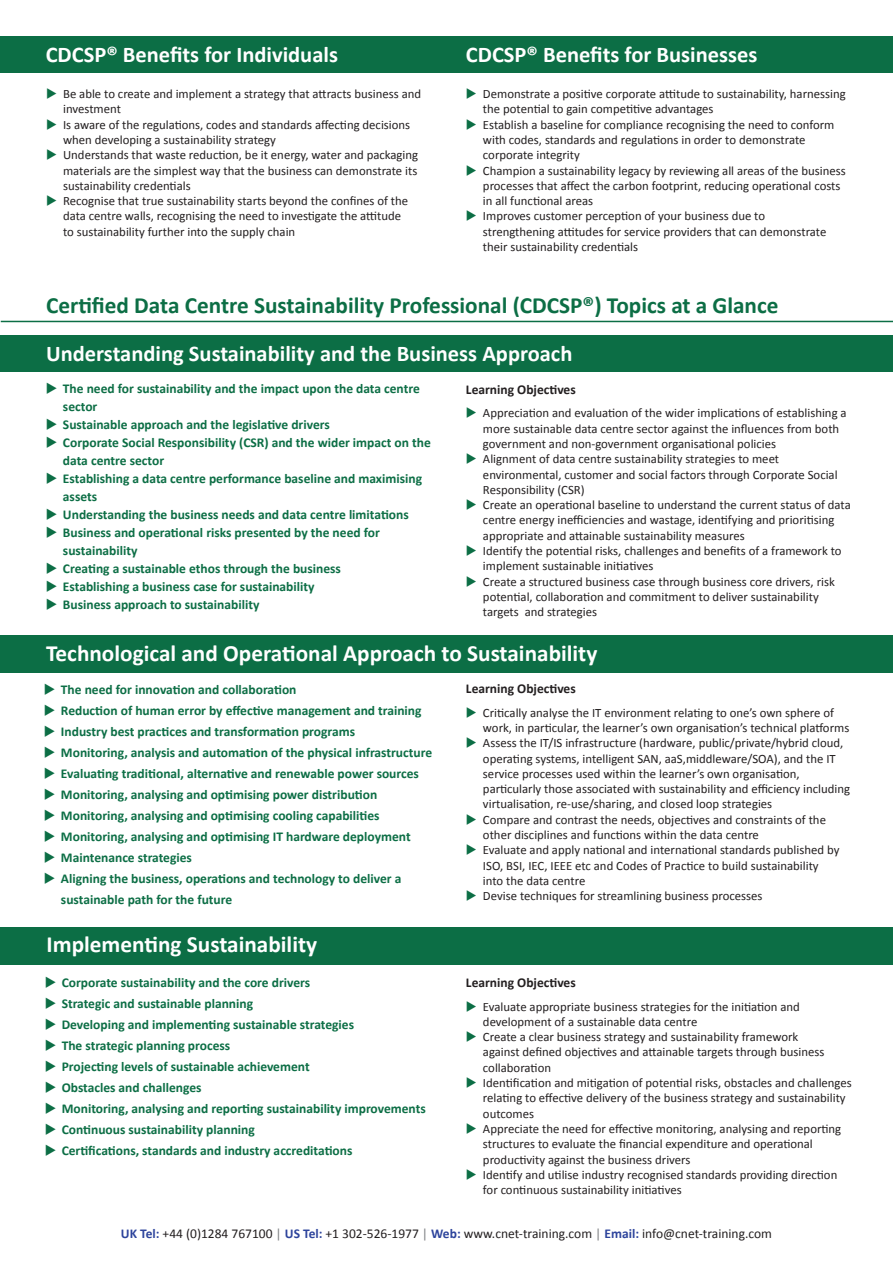
<style>
.page{position:relative;width:893px;height:1263px;background:#fff}
.page>*{position:absolute;margin:0;border:0;box-sizing:border-box;transform-origin:0 0}
.t1{font:700 23.25px "Calibri";color:#fff}
.t2{font:700 23.25px "Calibri";color:#0c6e45}
.t3{font:700 22.5px "Calibri";color:#fff}
.CDCSP{font:700 13.5px/18px "Calibri";color:#0c6e45}
.t4{font:13.5px "Calibri";color:#231f20}
.CDCSP-2{font:700 13.5px "Calibri";color:#231f20}
.t5{font:12.75px/15.3px "Calibri";color:#231f20}
.s1{color:#0c6e45}
.s2{font-weight:700;color:#2d449c}
.s3{color:#808285}
</style>
<div class="page">
<div style="left:0;top:635px;width:893px;height:37px;background:#0c6e45"></div>
<div style="left:0;top:335px;width:893px;height:36px;background:#0c6e45"></div>
<hr style="left:1px;top:321px;width:892px;height:1px;background:#0c6e45">
<div style="left:0;top:927px;width:893px;height:37px;background:#0c6e45"></div>
<div style="left:0;top:36px;width:893px;height:36px;background:#0c6e45"></div>
<p class="t3" style="left:46px;top:41px;width:294px">CDCSP® Benefits for Individuals</p>
<p class="t3" style="left:466px;top:41px;width:293px">CDCSP® Benefits for Businesses</p>
<p class="t5" style="left:63px;top:86px;width:360px;text-indent:-17px"><span class="s1">◆</span> Be able to create and implement a strategy that attracts business and investment</p>
<p class="t5" style="left:63px;top:116px;width:349px;text-indent:-17px"><span class="s1">◆</span> Is aware of the regulations, codes and standards affecting decisions when developing a sustainability strategy</p>
<p class="t5" style="left:63px;top:147px;width:357px;text-align:justify;text-indent:-17px"><span class="s1">◆</span> Understands that waste reduction, be it energy, water and packaging materials are the simplest way that the business can demonstrate its sustainability credentials</p>
<p class="t5" style="left:63px;top:193px;width:347px;text-indent:-17px"><span class="s1">◆</span> Recognise that true sustainability starts beyond the confines of the data centre walls, recognising the need to investigate the attitude to sustainability further into the supply chain</p>
<p class="t5" style="left:483px;top:86px;width:364px;text-indent:-17px"><span class="s1">◆</span> Demonstrate a positive corporate attitude to sustainability, harnessing the potential to gain competitive advantages</p>
<p class="t5" style="left:483px;top:116px;width:353px;text-indent:-17px"><span class="s1">◆</span> Establish a baseline for compliance recognising the need to conform with codes, standards and regulations in order to demonstrate corporate integrity</p>
<p class="t5" style="left:483px;top:162px;width:364px;text-indent:-17px"><span class="s1">◆</span> Champion a sustainability legacy by reviewing all areas of the business processes that affect the carbon footprint, reducing operational costs in all functional areas</p>
<p class="t5" style="left:483px;top:208px;width:345px;text-indent:-17px"><span class="s1">◆</span> Improves customer perception of your business due to strengthening attitudes for service providers that can demonstrate their sustainability credentials</p>
<p class="t2" style="left:46px;top:290px;width:734px">Certified Data Centre Sustainability Professional (CDCSP®) Topics at a Glance</p>
<p class="t3" style="left:46px;top:339px;width:528px">Understanding Sustainability and the Business Approach</p>
<p class="CDCSP" style="left:63px;top:379px;width:358px;text-indent:-17px">◆ The need for sustainability and the impact upon the data centre sector</p>
<p class="CDCSP" style="left:46px;top:415px;width:285px">◆ Sustainable approach and the legislative drivers</p>
<p class="CDCSP" style="left:63px;top:433px;width:369px;text-indent:-17px">◆ Corporate Social Responsibility (CSR) and the wider impact on the data centre sector</p>
<p class="CDCSP" style="left:63px;top:469px;width:361px;text-indent:-17px">◆ Establishing a data centre performance baseline and maximising assets</p>
<p class="CDCSP" style="left:46px;top:505px;width:364px">◆ Understanding the business needs and data centre limitations</p>
<p class="CDCSP" style="left:63px;top:523px;width:318px;text-indent:-17px">◆ Business and operational risks presented by the need for sustainability</p>
<p class="CDCSP" style="left:46px;top:559px;width:297px">◆ Creating a sustainable ethos through the business</p>
<p class="CDCSP" style="left:46px;top:577px;width:270px">◆ Establishing a business case for sustainability</p>
<p class="CDCSP" style="left:46px;top:595px;width:215px">◆ Business approach to sustainability</p>
<p class="t1" style="left:46px;top:639px;width:553px">Technological and Operational Approach to Sustainability</p>
<p class="CDCSP" style="left:44px;top:680px;width:254px">◆ The need for innovation and collaboration</p>
<p class="CDCSP" style="left:44px;top:701px;width:379px">◆ Reduction of human error by effective management and training</p>
<p class="CDCSP" style="left:44px;top:722px;width:313px">◆ Industry best practices and transformation programs</p>
<p class="CDCSP" style="left:44px;top:743px;width:390px">◆ Monitoring, analysis and automation of the physical infrastructure</p>
<p class="CDCSP" style="left:44px;top:764px;width:377px">◆ Evaluating traditional, alternative and renewable power sources</p>
<p class="CDCSP" style="left:44px;top:785px;width:335px">◆ Monitoring, analysing and optimising power distribution</p>
<p class="CDCSP" style="left:44px;top:806px;width:337px">◆ Monitoring, analysing and optimising cooling capabilities</p>
<p class="CDCSP" style="left:44px;top:827px;width:368px">◆ Monitoring, analysing and optimising IT hardware deployment</p>
<p class="CDCSP" style="left:44px;top:848px;width:150px">◆ Maintenance strategies</p>
<p class="CDCSP" style="left:61px;top:867px;width:342px;line-height:21px;text-indent:-17px">◆ Aligning the business, operations and technology to deliver a sustainable path for the future</p>
<p class="t1" style="left:47px;top:930px;width:272px">Implementing Sustainability</p>
<p class="CDCSP" style="left:45px;top:973px;width:267px">◆ Corporate sustainability and the core drivers</p>
<p class="CDCSP" style="left:45px;top:994px;width:210px">◆ Strategic and sustainable planning</p>
<p class="CDCSP" style="left:45px;top:1015px;width:311px">◆ Developing and implementing sustainable strategies</p>
<p class="CDCSP" style="left:45px;top:1036px;width:187px">◆ The strategic planning process</p>
<p class="CDCSP" style="left:45px;top:1057px;width:266px">◆ Projecting levels of sustainable achievement</p>
<p class="CDCSP" style="left:45px;top:1078px;width:158px">◆ Obstacles and challenges</p>
<p class="CDCSP" style="left:45px;top:1099px;width:383px">◆ Monitoring, analysing and reporting sustainability improvements</p>
<p class="CDCSP" style="left:45px;top:1120px;width:212px">◆ Continuous sustainability planning</p>
<p class="CDCSP" style="left:45px;top:1141px;width:309px">◆ Certifications, standards and industry accreditations</p>
<p class="CDCSP-2" style="left:466px;top:381px;width:111px">Learning Objectives</p>
<p class="t5" style="left:483px;top:405px;width:365px;text-indent:-17px"><span class="s1">◆</span> Appreciation and evaluation of the wider implications of establishing a more sustainable data centre sector against the influences from both government and non-government organisational policies</p>
<p class="t5" style="left:483px;top:451px;width:356px;text-indent:-17px"><span class="s1">◆</span> Alignment of data centre sustainability strategies to meet environmental, customer and social factors through Corporate Social<br>Responsibility (CSR)</p>
<p class="t5" style="left:483px;top:497px;width:369px;text-indent:-17px"><span class="s1">◆</span> Create an operational baseline to understand the current status of data centre energy inefficiencies and wastage, identifying and prioritising appropriate and attainable sustainability measures</p>
<p class="t5" style="left:483px;top:543px;width:360px;text-indent:-17px"><span class="s1">◆</span> Identify the potential risks, challenges and benefits of a framework to implement sustainable initiatives</p>
<p class="t5" style="left:483px;top:573px;width:353px;text-indent:-17px"><span class="s1">◆</span> Create a structured business case through business core drivers, risk potential, collaboration and commitment to deliver sustainability targets and strategies</p>
<p class="CDCSP-2" style="left:466px;top:680px;width:111px">Learning Objectives</p>
<p class="t5" style="left:483px;top:704px;width:368px;text-indent:-17px"><span class="s1">◆</span> Critically analyse the IT environment relating to one’s own sphere of work, in particular, the learner’s own organisation’s technical platforms</p>
<p class="t5" style="left:483px;top:735px;width:368px;text-indent:-17px"><span class="s1">◆</span> Assess the IT/IS infrastructure (hardware, public/private/hybrid cloud, operating systems, intelligent SAN, aaS,middleware/SOA), and the IT service processes used within the learner’s own organisation, particularly those associated with sustainability and efficiency including virtualisation, re-use/sharing, and closed loop strategies</p>
<p class="t5" style="left:483px;top:811px;width:344px;text-indent:-17px"><span class="s1">◆</span> Compare and contrast the needs, objectives and constraints of the other disciplines and functions within the data centre</p>
<p class="t5" style="left:483px;top:842px;width:358px;text-indent:-17px"><span class="s1">◆</span> Evaluate and apply national and international standards published by<br>ISO, BSI, IEC, IEEE etc and Codes of Practice to build sustainability into the data centre</p>
<p class="t5" style="left:466px;top:888px;width:298px"><span class="s1">◆</span> Devise techniques for streamlining business processes</p>
<p class="CDCSP-2" style="left:466px;top:974px;width:111px">Learning Objectives</p>
<p class="t5" style="left:483px;top:998px;width:318px;text-indent:-17px"><span class="s1">◆</span> Evaluate appropriate business strategies for the initiation and development of a sustainable data centre</p>
<p class="t5" style="left:483px;top:1029px;width:343px;text-indent:-17px"><span class="s1">◆</span> Create a clear business strategy and sustainability framework against defined objectives and attainable targets through business collaboration</p>
<p class="t5" style="left:483px;top:1074px;width:370px;text-indent:-17px"><span class="s1">◆</span> Identification and mitigation of potential risks, obstacles and challenges relating to effective delivery of the business strategy and sustainability outcomes</p>
<p class="t5" style="left:483px;top:1120px;width:360px;text-indent:-17px"><span class="s1">◆</span> Appreciate the need for effective monitoring, analysing and reporting structures to evaluate the financial expenditure and operational productivity against the business drivers</p>
<p class="t5" style="left:483px;top:1166px;width:356px;text-indent:-17px"><span class="s1">◆</span> Identify and utilise industry recognised standards providing direction for continuous sustainability initiatives</p>
<p class="t4" style="left:121px;top:1225px;width:652px"><span class="s2">UK Tel:</span> +44 (0)1284 767100 <span class="s3">|</span> <span class="s2">US Tel:</span> +1 302-526-1977 <span class="s3">|</span> <span class="s2">Web:</span> www.cnet-training.com <span class="s3">|</span> <span class="s2">Email:</span> info@cnet-training.com</p>
</div>
